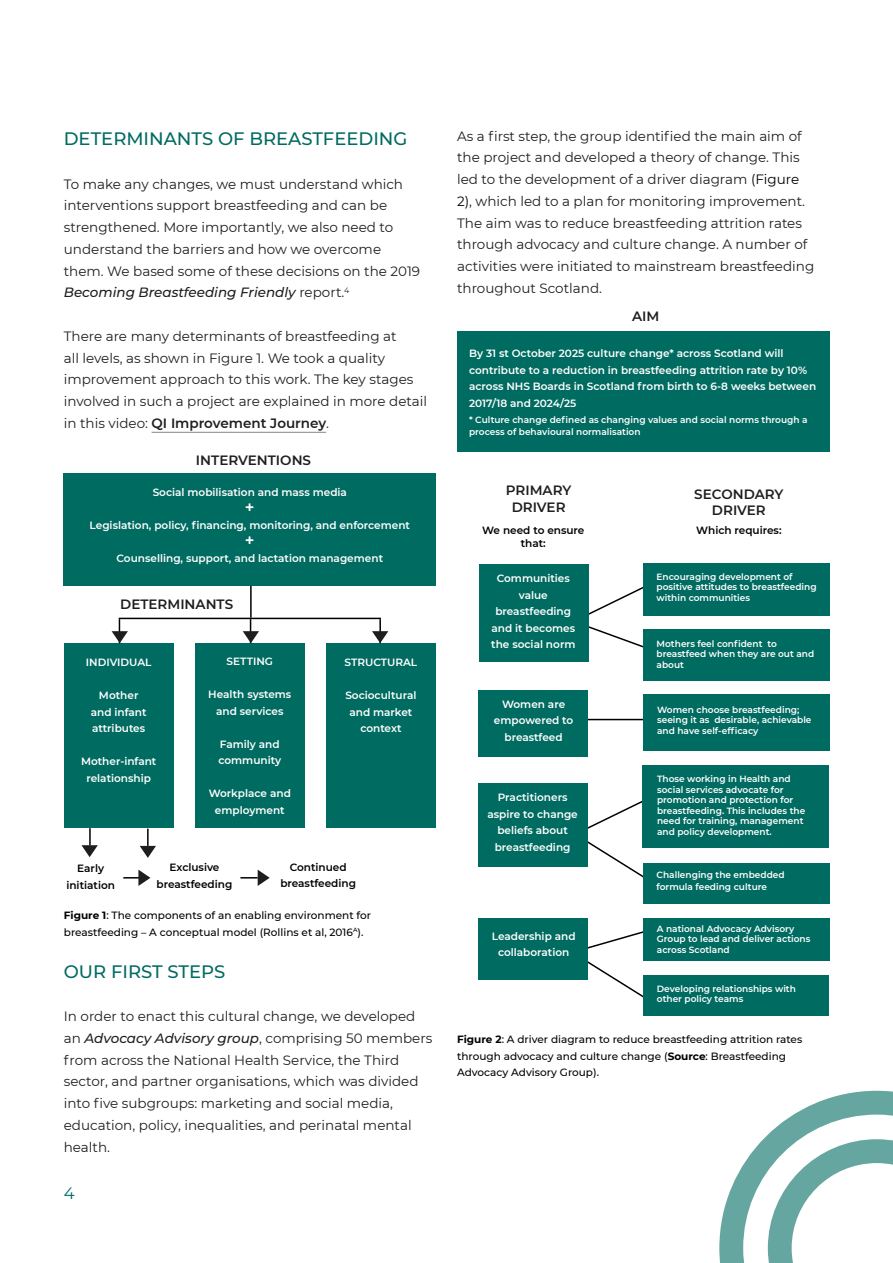
<style>
.page{position:relative;width:893px;height:1263px;background:#fff}
.page>*{position:absolute;margin:0;border:0;box-sizing:border-box;transform-origin:0 0}
.t1{font:500 18px "Montserrat";color:#006b61}
.t2{font:600 16.5px "Montserrat";color:#fff}
.t3{font:16.5px "Montserrat";color:#006b61}
.t4{font:13.5px/21.8px "Montserrat";color:#1e1e1e}
.t5{font:600 13.5px/16.5px "Montserrat";color:#1e1e1e;text-align:center}
.t6{font:600 10.5px/16.5px "Montserrat";color:#fff;text-align:center}
.t7{font:500 10.5px/16.5px "Montserrat";color:#000}
.t8{font:600 10.5px/16.5px "Montserrat";color:#000;text-align:center}
.t9{font:600 9px/10.5px "Montserrat";color:#fff}
.s1{font-weight:500;font-style:italic}
.s2{font-weight:600}
.s3{font-weight:700}
.s4{color:#000}
</style>
<div class="page">
<hr style="left:152px;top:432px;width:174px;height:1px;background:#878787">
<div style="left:64px;top:473px;width:372px;height:113px;background:#006b61"></div>
<div style="left:64px;top:643px;width:110px;height:185px;background:#006b61"></div>
<div style="left:195px;top:643px;width:110px;height:185px;background:#006b61"></div>
<div style="left:326px;top:643px;width:110px;height:185px;background:#006b61"></div>
<hr style="left:250px;top:586px;width:2px;height:32px;background:#000">
<hr style="left:119px;top:618px;width:262px;height:1px;background:#000">
<hr style="left:379px;top:619px;width:2px;height:24px;background:#000">
<svg style="left:123px;top:870px;width:27px;height:16px"></svg>
<svg style="left:240px;top:870px;width:30px;height:16px"></svg>
<svg style="left:81px;top:828px;width:17px;height:29px"></svg>
<svg style="left:112px;top:619px;width:16px;height:24px"></svg>
<svg style="left:243px;top:619px;width:16px;height:24px"></svg>
<svg style="left:372px;top:631px;width:16px;height:12px"></svg>
<svg style="left:140px;top:829px;width:16px;height:29px"></svg>
<div style="left:457px;top:331px;width:372px;height:121px;background:#006b61"></div>
<svg style="left:588px;top:797px;width:55px;height:33px"></svg>
<svg style="left:589px;top:586px;width:64px;height:30px"></svg>
<svg style="left:588px;top:960px;width:67px;height:38px"></svg>
<hr style="left:587px;top:719px;width:57px;height:1px;background:#000">
<svg style="left:588px;top:931px;width:55px;height:18px"></svg>
<svg style="left:588px;top:836px;width:55px;height:42px"></svg>
<svg style="left:589px;top:626px;width:55px;height:25px"></svg>
<div style="left:479px;top:564px;width:110px;height:98px;background:#006b61"></div>
<div style="left:478px;top:690px;width:110px;height:66px;background:#006b61"></div>
<div style="left:478px;top:783px;width:110px;height:84px;background:#006b61"></div>
<div style="left:478px;top:918px;width:110px;height:62px;background:#006b61"></div>
<div style="left:643px;top:563px;width:186px;height:52px;background:#006b61"></div>
<div style="left:643px;top:694px;width:186px;height:57px;background:#006b61"></div>
<div style="left:644px;top:629px;width:186px;height:51px;background:#006b61"></div>
<div style="left:643px;top:765px;width:186px;height:83px;background:#006b61"></div>
<div style="left:643px;top:863px;width:186px;height:40px;background:#006b61"></div>
<div style="left:643px;top:918px;width:186px;height:42px;background:#006b61"></div>
<div style="left:643px;top:975px;width:186px;height:40px;background:#006b61"></div>
<svg style="left:719px;top:1091px;width:174px;height:172px"></svg>
<h1 class="t1" style="left:64px;top:126px;width:345px">DETERMINANTS OF BREASTFEEDING</h1>
<p class="t4" style="left:64px;top:172px;width:358px">To make any changes, we must understand which interventions support breastfeeding and can be strengthened. More importantly, we also need to understand the barriers and how we overcome them. We based some of these decisions on the 2019<br><span class="s1">Becoming Breastfeeding Friendly</span> report.<sup>4</sup></p>
<p class="t4" style="left:64px;top:325px;width:365px">There are many determinants of breastfeeding at<br>all levels, as shown in Figure 1. We took a quality improvement approach to this work. The key stages involved in such a project are explained in more detail in this video: <span class="s2">QI Improvement Journey</span>.</p>
<p class="t5" style="left:196px;top:451px;width:117px">INTERVENTIONS</p>
<p class="t6" style="left:153px;top:484px;width:196px">Social mobilisation and mass media</p>
<p class="t2" style="left:245px;top:495px;width:11px">+</p>
<p class="t6" style="left:90px;top:517px;width:322px">Legislation, policy, financing, monitoring, and enforcement</p>
<p class="t2" style="left:245px;top:528px;width:11px">+</p>
<p class="t6" style="left:117px;top:550px;width:268px">Counselling, support, and lactation management</p>
<p class="t5" style="left:120px;top:596px;width:114px">DETERMINANTS</p>
<p class="t6" style="left:86px;top:654px;width:67px">INDIVIDUAL</p>
<p class="t6" style="left:91px;top:687px;width:57px">Mother and infant attributes</p>
<p class="t6" style="left:81px;top:753px;width:77px">Mother-infant relationship</p>
<p class="t6" style="left:227px;top:653px;width:48px">SETTING</p>
<p class="t6" style="left:208px;top:686px;width:85px">Health systems and services</p>
<p class="t6" style="left:218px;top:735px;width:64px;text-align:left">Family and community</p>
<p class="t6" style="left:209px;top:785px;width:84px">Workplace and employment</p>
<p class="t6" style="left:345px;top:654px;width:74px">STRUCTURAL</p>
<p class="t6" style="left:345px;top:687px;width:73px">Sociocultural and market context</p>
<p class="t8" style="left:66px;top:860px;width:50px">Early initiation</p>
<p class="t8" style="left:157px;top:859px;width:77px">Exclusive breastfeeding</p>
<p class="t8" style="left:280px;top:858px;width:77px">Continued breastfeeding</p>
<p class="t7" style="left:64px;top:907px;width:309px"><span class="s3">Figure 1</span>: The components of an enabling environment for breastfeeding – A conceptual model (Rollins et al, 2016<sup>A</sup>).</p>
<h1 class="t1" style="left:64px;top:959px;width:163px">OUR FIRST STEPS</h1>
<p class="t4" style="left:64px;top:1005px;width:370px">In order to enact this cultural change, we developed an <span class="s1">Advocacy Advisory group</span>, comprising 50 members from across the National Health Service, the Third sector, and partner organisations, which was divided into five subgroups: marketing and social media, education, policy, inequalities, and perinatal mental health.</p>
<p class="t3" style="left:64px;top:1182px;width:12px">4</p>
<p class="t4" style="left:457px;top:124px;width:359px">As a first step, the group identified the main aim of the project and developed a theory of change. This led to the development of a driver diagram <span class="s4">(Figure 2)</span>, which led to a plan for monitoring improvement.<br>The aim was to reduce breastfeeding attrition rates through advocacy and culture change. A number of activities were initiated to mainstream breastfeeding throughout Scotland.</p>
<p class="t5" style="left:632px;top:308px;width:29px">AIM</p>
<p class="t6" style="left:469px;top:345px;width:349px;text-align:left">By 31 st October 2025 culture change* across Scotland will contribute to a reduction in breastfeeding attrition rate by 10% across NHS Boards in Scotland from birth to 6-8 weeks between 2017/18 and 2024/25</p>
<p class="t9" style="left:469px;top:413px;width:340px;line-height:12px">* Culture change defined as changing values and social norms through a process of behavioural normalisation</p>
<p class="t5" style="left:506px;top:482px;width:67px">PRIMARY<br>DRIVER</p>
<p class="t5" style="left:694px;top:485px;width:91px">SECONDARY<br>DRIVER</p>
<p class="t8" style="left:482px;top:523px;width:104px;line-height:13.5px">We need to ensure that:</p>
<p class="t8" style="left:696px;top:521px;width:87px">Which requires:</p>
<p class="t6" style="left:491px;top:570px;width:86px">Communities value breastfeeding and it becomes the social norm</p>
<p class="t9" style="left:657px;top:571px;width:162px">Encouraging development of positive attitudes to breastfeeding within communities</p>
<p class="t9" style="left:657px;top:638px;width:159px">Mothers feel confident to breastfeed when they are out and about</p>
<p class="t6" style="left:494px;top:695px;width:81px">Women are empowered to breastfeed</p>
<p class="t6" style="left:487px;top:788px;width:92px">Practitioners aspire to change beliefs about breastfeeding</p>
<p class="t6" style="left:492px;top:927px;width:85px">Leadership and collaboration</p>
<p class="t9" style="left:657px;top:704px;width:156px">Women choose breastfeeding; seeing it as desirable, achievable and have self-efficacy</p>
<p class="t9" style="left:657px;top:773px;width:150px">Those working in Health and social services advocate for promotion and protection for breastfeeding. This includes the need for training, management and policy development.</p>
<p class="t9" style="left:657px;top:869px;width:130px;line-height:12px">Challenging the embedded formula feeding culture</p>
<p class="t9" style="left:657px;top:923px;width:155px">A national Advocacy Advisory<br>Group to lead and deliver actions across Scotland</p>
<p class="t9" style="left:657px;top:983px;width:141px">Developing relationships with other policy teams</p>
<p class="t7" style="left:457px;top:1031px;width:347px"><span class="s3">Figure 2</span>: A driver diagram to reduce breastfeeding attrition rates through advocacy and culture change (<span class="s3">Source</span>: Breastfeeding<br>Advocacy Advisory Group).</p>
</div>
